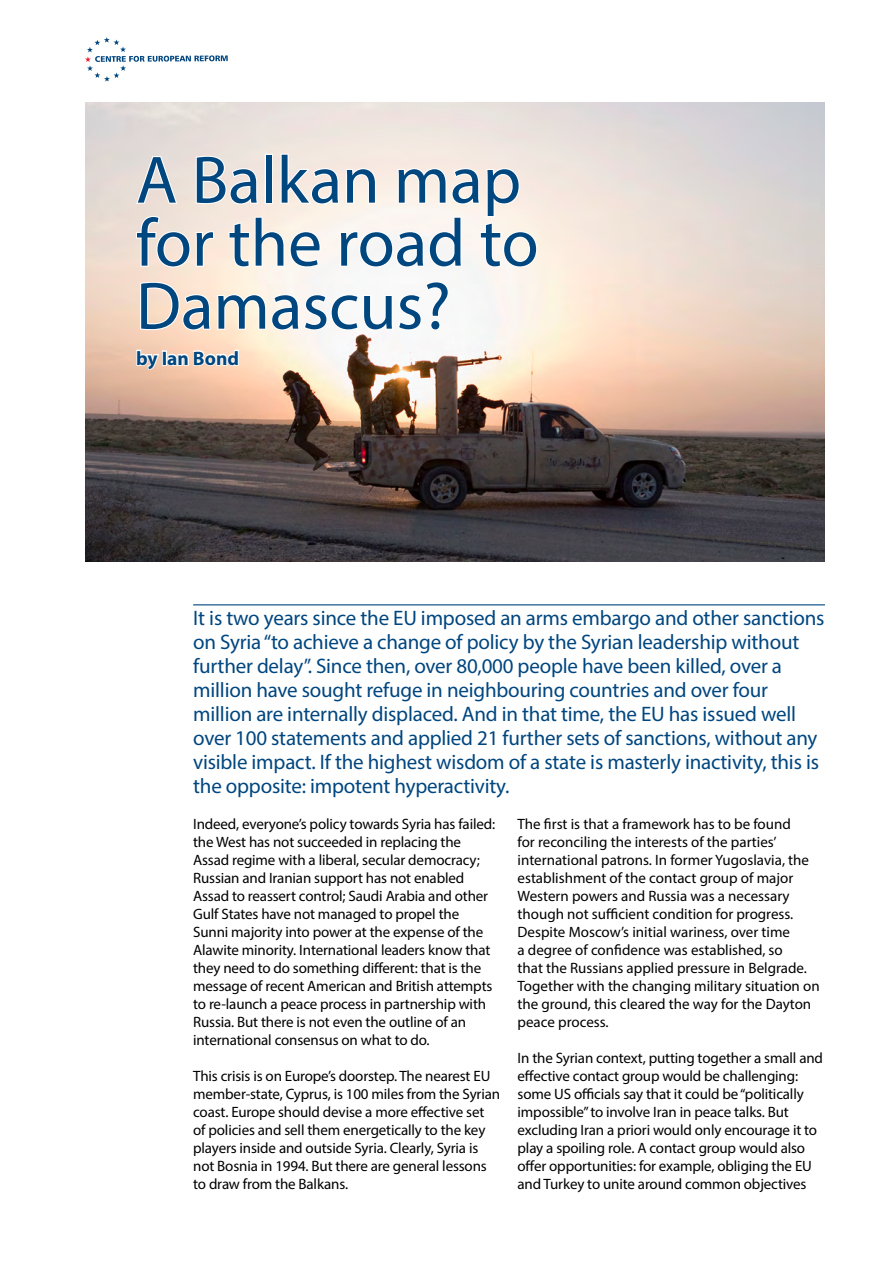
<style>
.page{position:relative;width:893px;height:1263px;background:#fff}
.page>*{position:absolute;margin:0;border:0;box-sizing:border-box;transform-origin:0 0}
.t1{font:67.5px/63px "Myriad Pro";color:#00467f}
.t2{font:21px/24px "Myriad Pro";letter-spacing:-.01em;color:#00467f}
.t3{font:700 19.5px "Myriad Pro";color:#00467f}
.t4{font:15px/18px "Myriad Pro";letter-spacing:-.01em;color:#000}
</style>
<div class="page">
<hr style="left:193px;top:604px;width:632px;height:1px;background:#00467f">
<svg style="left:85px;top:37px;width:143px;height:45px"></svg>
<img style="left:85px;top:102px;width:740px;height:459px">
<svg style="left:135px;top:153px;width:403px;height:116px"></svg>
<svg style="left:135px;top:280px;width:315px;height:118px"></svg>
<h1 class="t1" style="left:136px;top:147px;width:404px">A Balkan map for the road to<br>Damascus?</h1>
<h3 class="t3" style="left:136px;top:345px;width:105px">by Ian Bond</h3>
<p class="t2" style="left:193px;top:606px;width:633px">It is two years since the EU imposed an arms embargo and other sanctions on Syria “to achieve a change of policy by the Syrian leadership without further delay”. Since then, over 80,000 people have been killed, over a million have sought refuge in neighbouring countries and over four million are internally displaced. And in that time, the EU has issued well over 100 statements and applied 21 further sets of sanctions, without any visible impact. If the highest wisdom of a state is masterly inactivity, this is the opposite: impotent hyperactivity.</p>
<p class="t4" style="left:193px;top:815px;width:304px">Indeed, everyone’s policy towards Syria has failed: the West has not succeeded in replacing the Assad regime with a liberal, secular democracy; Russian and Iranian support has not enabled Assad to reassert control; Saudi Arabia and other Gulf States have not managed to propel the Sunni majority into power at the expense of the Alawite minority. International leaders know that they need to do something different: that is the message of recent American and British attempts to re-launch a peace process in partnership with Russia. But there is not even the outline of an international consensus on what to do.</p>
<p class="t4" style="left:193px;top:1067px;width:308px">This crisis is on Europe’s doorstep. The nearest EU member-state, Cyprus, is 100 miles from the Syrian coast. Europe should devise a more effective set of policies and sell them energetically to the key players inside and outside Syria. Clearly, Syria is not Bosnia in 1994. But there are general lessons to draw from the Balkans.</p>
<p class="t4" style="left:518px;top:815px;width:304px">The first is that a framework has to be found<br>for reconciling the interests of the parties’ international patrons. In former Yugoslavia, the establishment of the contact group of major Western powers and Russia was a necessary though not sufficient condition for progress.<br>Despite Moscow’s initial wariness, over time<br>a degree of confidence was established, so<br>that the Russians applied pressure in Belgrade.<br>Together with the changing military situation on the ground, this cleared the way for the Dayton peace process.</p>
<p class="t4" style="left:518px;top:1049px;width:307px">In the Syrian context, putting together a small and effective contact group would be challenging: some US officials say that it could be “politically impossible” to involve Iran in peace talks. But excluding Iran a priori would only encourage it to play a spoiling role. A contact group would also offer opportunities: for example, obliging the EU and Turkey to unite around common objectives</p>
</div>
